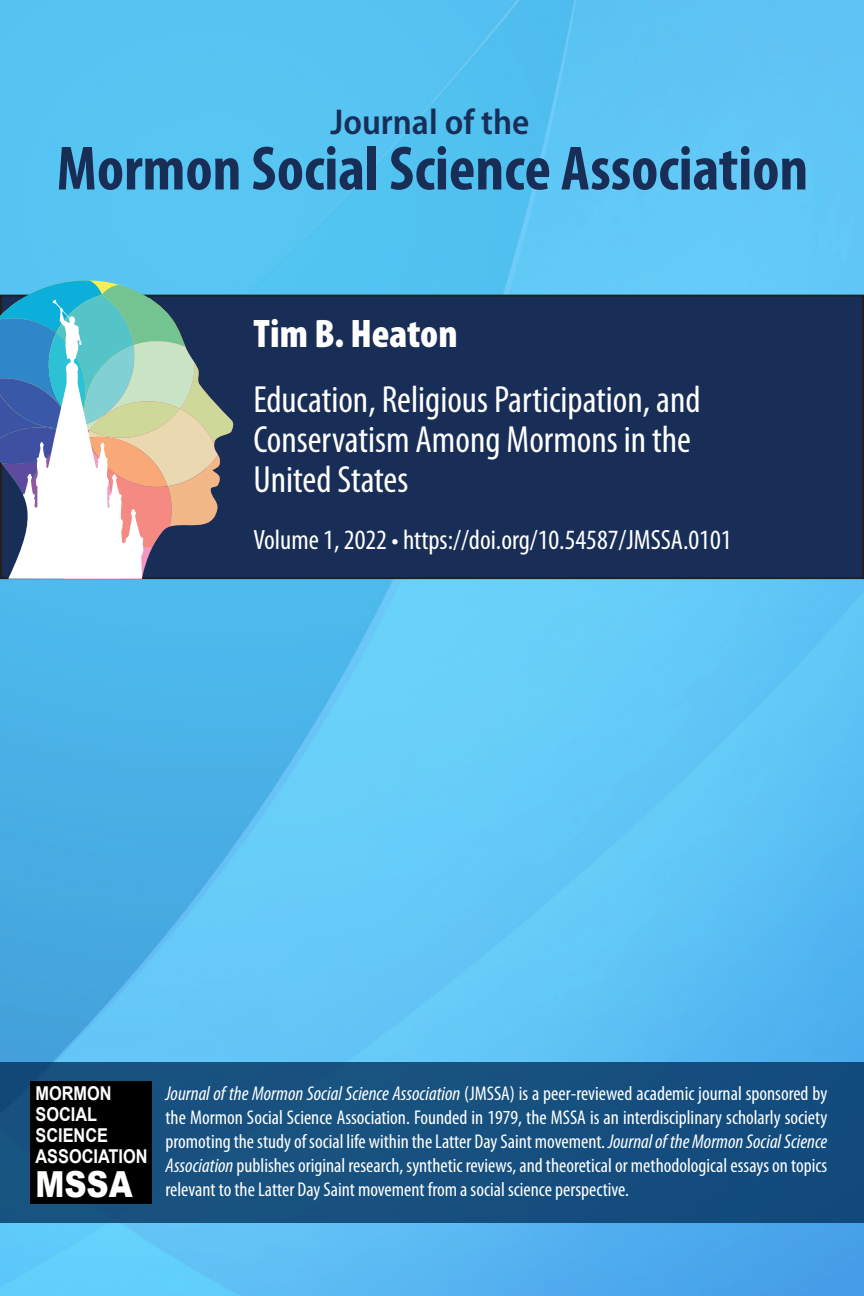
<style>
.page{position:relative;width:864px;height:1296px;background:#fff}
.page>*{position:absolute;margin:0;border:0;box-sizing:border-box;transform-origin:0 0}
.t1{font:700 condensed 63px "Myriad Pro";color:#182e56}
.t2{font:900 condensed 40px "Myriad Pro";color:#fff}
.t3{font:condensed 38px/40px "Myriad Pro";color:#fff}
.t4{font:600 semi-condensed 36px "Myriad Pro";color:#182e56}
.t5{font:900 35.8px "Arial";color:#fff;scale:.86 1}
.t6{font:condensed 28px "Myriad Pro";color:#fff}
.t7{font:condensed 20px/24px "Myriad Pro";color:#fff;text-align:justify}
.t8{font:700 19px/20.8px "Arial";color:#fff;scale:.86 1}
.s1{font-style:italic}
</style>
<div class="page">
<img style="left:0;top:0;width:864px;height:1296px">
<div style="left:0;top:1062px;width:864px;height:161px;background:#17507f"></div>
<div style="left:30px;top:1081px;width:122px;height:122px;background:#000"></div>
<div style="left:1px;top:296px;width:862px;height:282px;background:#182e56"></div>
<svg style="left:0;top:280px;width:234px;height:299px"></svg>
<p class="t4" style="left:330px;top:99px;width:200px">Journal of the</p>
<p class="t1" style="left:57px;top:129px;width:753px">Mormon Social Science Association</p>
<p class="t2" style="left:253px;top:308px;width:206px">Tim B. Heaton</p>
<p class="t3" style="left:253px;top:379px;width:449px">Education, Religious Participation, and<br>Conservatism Among Mormons in the<br>United States</p>
<p class="t6" style="left:253px;top:523px;width:480px">Volume 1, 2022 • https://doi.org/10.54587/JMSSA.0101</p>
<p class="t8" style="left:35px;top:1083px;width:132px">MORMON<br>SOCIAL<br>SCIENCE<br>ASSOCIATION</p>
<p class="t5" style="left:35px;top:1158px;width:115px">MSSA</p>
<p class="t7" style="left:166px;top:1081px;width:663px"><span class="s1">Journal of the Mormon Social Science Association</span> (JMSSA) is a peer-reviewed academic journal sponsored by the Mormon Social Science Association. Founded in 1979, the MSSA is an interdisciplinary scholarly society promoting the study of social life within the Latter Day Saint movement. <span class="s1">Journal of the Mormon Social Science Association</span> publishes original research, synthetic reviews, and theoretical or methodological essays on topics relevant to the Latter Day Saint movement from a social science perspective.</p>
</div>
